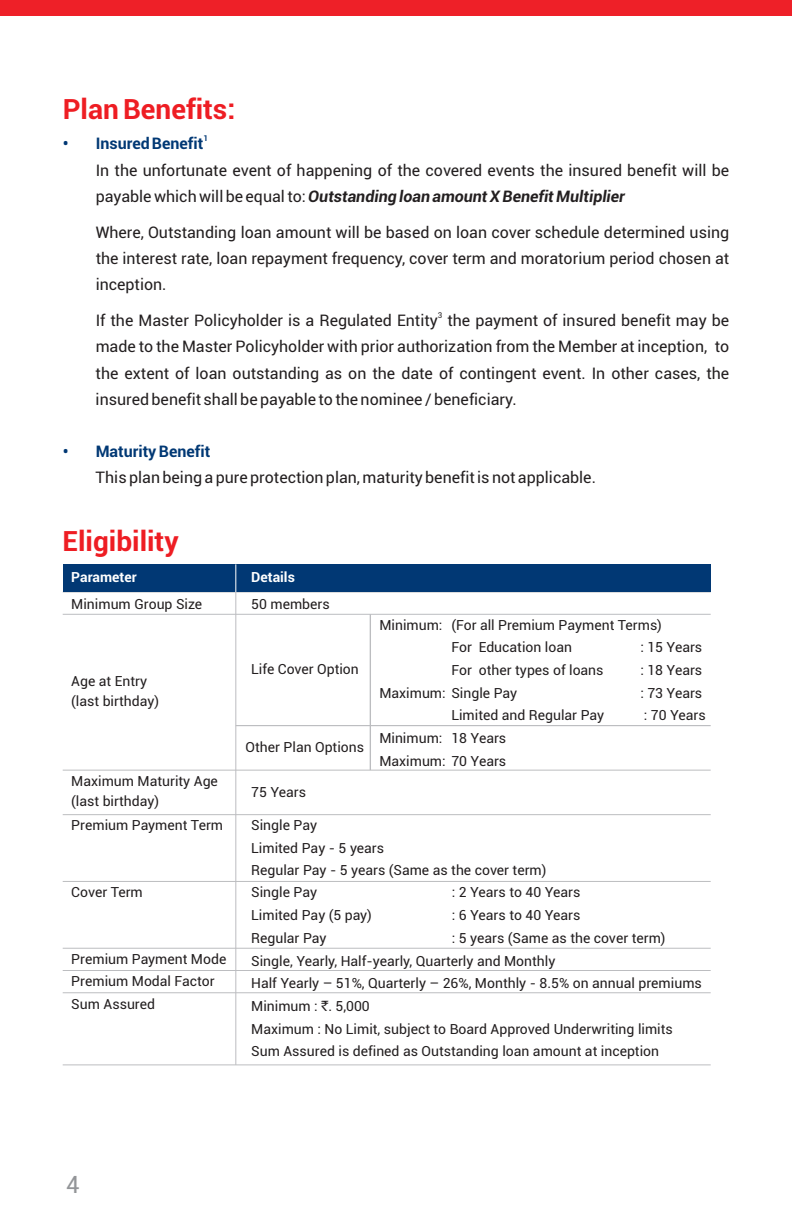
<style>
.page{position:relative;width:792px;height:1224px;background:#fff}
.page>*{position:absolute;margin:0;border:0;box-sizing:border-box;transform-origin:0 0}
.t1{font:700 28px "Roboto";color:#ee1d23}
.t2{font:24px "Roboto";color:#939598}
.t3{font:16px/26.2px "Roboto";color:#231f20;text-align:justify}
.t4{font:700 16px "Roboto";color:#013874}
.t5{font:14px/22.6px "Roboto";color:#231f20}
.t6{font:700 14px "Roboto";color:#fff}
.t7{font:700 8px "Roboto";color:#013874}
.t8{font:8px "Roboto";color:#231f20}
.s1{font-weight:700;font-style:italic}
.s2{font-family:"Rupee Foradian"}
</style>
<div class="page">
<div style="left:0;top:0;width:792px;height:15px;background:#ee2028"></div>
<hr style="left:235px;top:592px;width:1px;height:473px;background:#bcbdc0">
<hr style="left:63px;top:592px;width:648px;height:1px;background:#bcbdc0">
<div style="left:63px;top:564px;width:648px;height:28px;background:#013874"></div>
<svg style="left:235px;top:564px;width:1px;height:28px"></svg>
<svg style="left:235px;top:725px;width:476px;height:2px"></svg>
<svg style="left:62px;top:613px;width:649px;height:2px"></svg>
<svg style="left:62px;top:769px;width:649px;height:2px"></svg>
<svg style="left:62px;top:814px;width:649px;height:2px"></svg>
<svg style="left:62px;top:880px;width:649px;height:2px"></svg>
<svg style="left:62px;top:947px;width:649px;height:2px"></svg>
<svg style="left:62px;top:970px;width:649px;height:2px"></svg>
<hr style="left:63px;top:992px;width:648px;height:1px;background:#bcbdc0">
<hr style="left:370px;top:614px;width:1px;height:156px;background:#bcbdc0">
<svg style="left:62px;top:1064px;width:649px;height:2px"></svg>
<h1 class="t1" style="left:63px;top:98px;width:174px">Plan Benefits:</h1>
<p class="t7" style="left:203px;top:135px;width:6px">1</p>
<p class="t4" style="left:63px;top:137px;width:142px">• Insured Benefit</p>
<p class="t3" style="left:96px;top:158px;width:635px">In the unfortunate event of happening of the covered events the insured benefit will be payable which will be equal to: <span class="s1">Outstanding loan amount X Benefit Multiplier</span></p>
<p class="t3" style="left:96px;top:221px;width:635px">Where, Outstanding loan amount will be based on loan cover schedule determined using the interest rate, loan repayment frequency, cover term and moratorium period chosen at inception.</p>
<p class="t8" style="left:438px;top:312px;width:6px">3</p>
<p class="t3" style="left:96px;top:309px;width:635px">If the Master Policyholder is a Regulated Entity the payment of insured benefit may be made to the Master Policyholder with prior authorization from the Member at inception, to the extent of loan outstanding as on the date of contingent event. In other cases, the insured benefit shall be payable to the nominee / beneficiary.</p>
<p class="t4" style="left:63px;top:445px;width:149px">• Maturity Benefit</p>
<p class="t3" style="left:96px;top:466px;width:502px">This plan being a pure protection plan, maturity benefit is not applicable.</p>
<h1 class="t1" style="left:63px;top:530px;width:118px">Eligibility</h1>
<p class="t6" style="left:71px;top:571px;width:67px">Parameter</p>
<p class="t6" style="left:251px;top:571px;width:45px">Details</p>
<p class="t5" style="left:71px;top:594px;width:133px">Minimum Group Size</p>
<p class="t5" style="left:251px;top:594px;width:80px">50 members</p>
<p class="t5" style="left:71px;top:672px;width:89px;line-height:20.2px">Age at Entry (last birthday)</p>
<p class="t5" style="left:251px;top:659px;width:109px">Life Cover Option</p>
<p class="t5" style="left:246px;top:737px;width:120px">Other Plan Options</p>
<p class="t5" style="left:451px;top:615px;width:212px;text-indent:-72px">Minimum: (For all Premium Payment Terms)<br>For Education loan</p>
<p class="t5" style="left:640px;top:638px;width:63px">: 15 Years</p>
<p class="t5" style="left:451px;top:660px;width:154px">For other types of loans</p>
<p class="t5" style="left:640px;top:660px;width:63px">: 18 Years</p>
<p class="t5" style="left:379px;top:683px;width:139px">Maximum: Single Pay</p>
<p class="t5" style="left:640px;top:683px;width:63px">: 73 Years</p>
<p class="t5" style="left:451px;top:706px;width:154px">Limited and Regular Pay</p>
<p class="t5" style="left:644px;top:706px;width:63px">: 70 Years</p>
<p class="t5" style="left:379px;top:728px;width:128px">Minimum: 18 Years<br>Maximum: 70 Years</p>
<p class="t5" style="left:71px;top:773px;width:148px;line-height:20.2px">Maximum Maturity Age (last birthday)</p>
<p class="t5" style="left:251px;top:782px;width:56px">75 Years</p>
<p class="t5" style="left:71px;top:815px;width:153px">Premium Payment Term</p>
<p class="t5" style="left:251px;top:815px;width:297px">Single Pay<br>Limited Pay - 5 years<br>Regular Pay - 5 years (Same as the cover term)</p>
<p class="t5" style="left:71px;top:882px;width:73px">Cover Term</p>
<p class="t5" style="left:251px;top:883px;width:67px">Single Pay</p>
<p class="t5" style="left:452px;top:883px;width:130px">: 2 Years to 40 Years</p>
<p class="t5" style="left:251px;top:905px;width:122px">Limited Pay (5 pay)</p>
<p class="t5" style="left:452px;top:905px;width:130px">: 6 Years to 40 Years</p>
<p class="t5" style="left:251px;top:928px;width:77px">Regular Pay</p>
<p class="t5" style="left:251px;top:928px;width:452px;text-indent:201px">: 5 years (Same as the cover term)<br>Single, Yearly, Half-yearly, Quarterly and Monthly<br>Half Yearly – 51%, Quarterly – 26%, Monthly - 8.5% on annual premiums Minimum : <span class="s2">`</span>. 5,000<br>Maximum : No Limit, subject to Board Approved Underwriting limits Sum Assured is defined as Outstanding loan amount at inception</p>
<p class="t5" style="left:71px;top:949px;width:157px">Premium Payment Mode<br>Premium Modal Factor<br>Sum Assured</p>
<h2 class="t2" style="left:66px;top:1175px;width:15px">4</h2>
</div>
